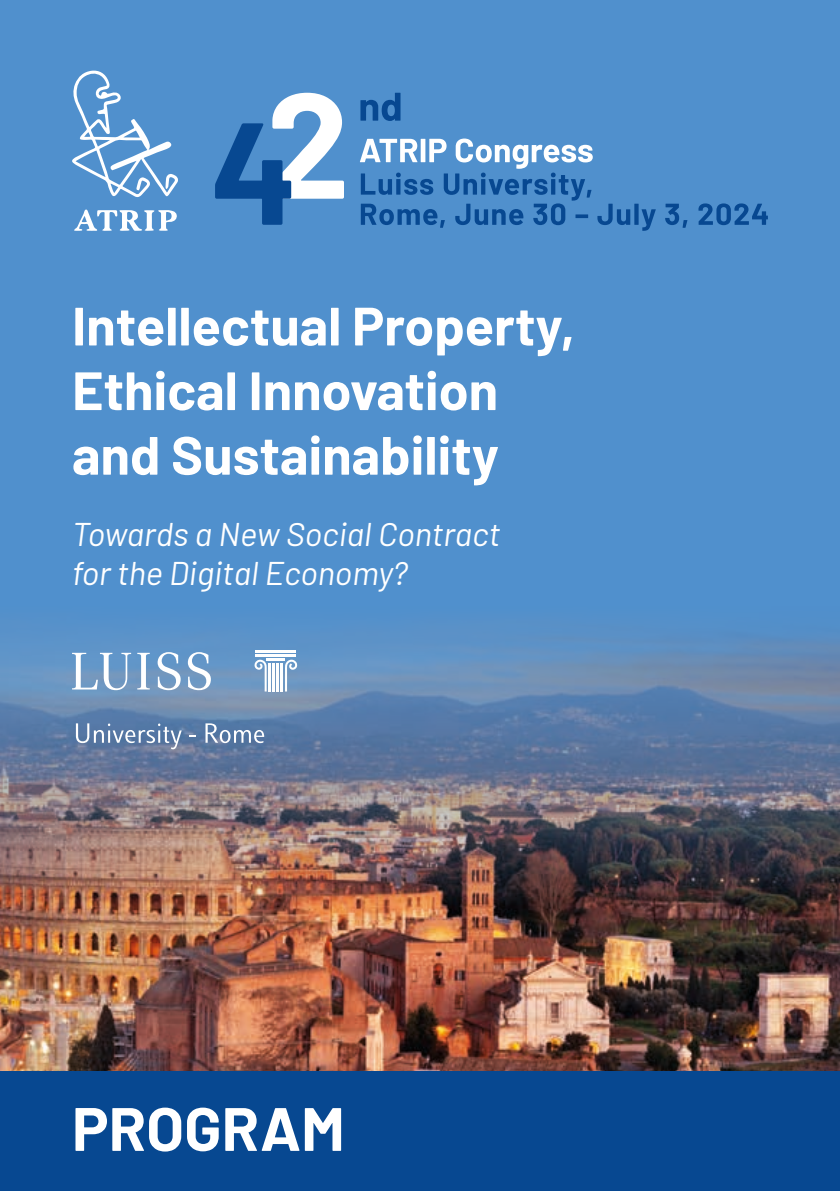
<style>
.page{position:relative;width:840px;height:1191px;background:#fff}
.page>*{position:absolute;margin:0;border:0;box-sizing:border-box;transform-origin:0 0}
.t1{font:700 61.2px "Barlow";color:#fff}
.t2{font:700 53.8px/64.6px "Barlow";color:#fff}
.t3{font:italic 32.8px/39.4px "Barlow";color:#fff}
</style>
<div class="page">
<img style="left:0;top:950px;width:839px;height:121px">
<img style="left:0;top:0;width:839px;height:950px">
<svg style="left:359px;top:138px;width:296px;height:93px;background:#548ec8"></svg>
<svg style="left:664px;top:204px;width:23px;height:24px"></svg>
<svg style="left:698px;top:203px;width:69px;height:22px;background:#2e6eb1"></svg>
<svg style="left:215px;top:93px;width:129px;height:132px"></svg>
<svg style="left:360px;top:93px;width:40px;height:28px"></svg>
<svg style="left:72px;top:70px;width:106px;height:128px;background:#6fa4d5"></svg>
<svg style="left:74px;top:209px;width:104px;height:22px"></svg>
<div style="left:0;top:1071px;width:839px;height:120px;background:#074891"></div>
<svg style="left:72px;top:653px;width:59px;height:37px"></svg>
<svg style="left:137px;top:653px;width:13px;height:36px"></svg>
<svg style="left:157px;top:652px;width:23px;height:38px"></svg>
<svg style="left:188px;top:652px;width:23px;height:38px"></svg>
<hr style="left:255px;top:651px;width:41px;height:2px;background:#fff">
<hr style="left:255px;top:655px;width:41px;height:2px;background:#fff">
<svg style="left:254px;top:659px;width:43px;height:32px"></svg>
<svg style="left:76px;top:723px;width:106px;height:26px;background:#768fb3"></svg>
<svg style="left:189px;top:735px;width:6px;height:2px"></svg>
<svg style="left:205px;top:723px;width:59px;height:20px"></svg>
<p class="t2" style="left:72px;top:290px;width:504px">Intellectual Property,<br>Ethical Innovation and Sustainability</p>
<p class="t3" style="left:72px;top:511px;width:429px">Towards a New Social Contract for the Digital Economy?</p>
<p class="t1" style="left:72px;top:1083px;width:274px">PROGRAM</p>
</div>
